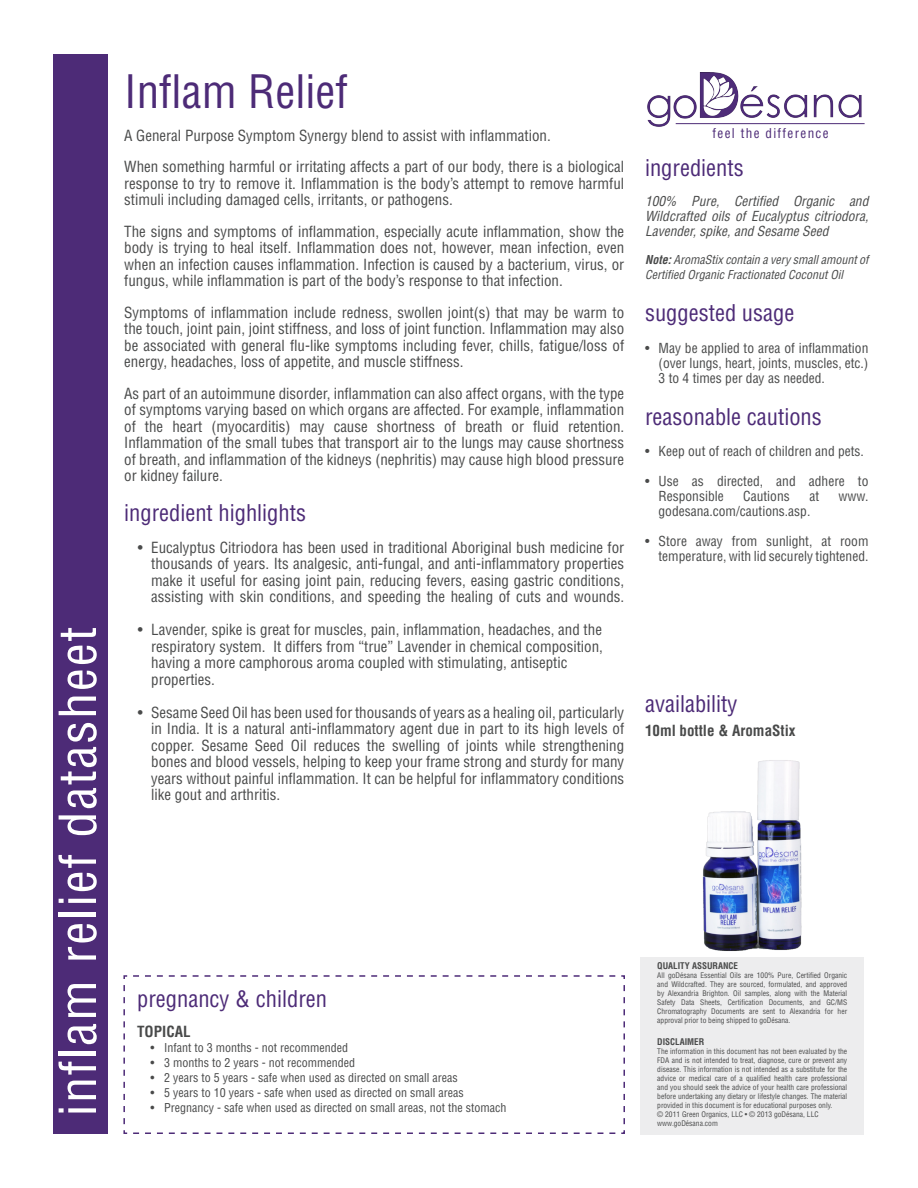
<style>
.page{position:relative;width:918px;height:1188px;background:#fff}
.page>*{position:absolute;margin:0;border:0;box-sizing:border-box;transform-origin:0 0}
.t1{font:condensed 49.8px "Helvetica";letter-spacing:.03em;color:#fff;scale:1.05 1}
.t2{font:condensed 45px "Helvetica";color:#4d2b77}
.t3{font:condensed 22.5px "Helvetica";color:#4d2b77}
.t4{font:condensed 15px/16.5px "Helvetica";color:#494a4a;text-align:justify}
.t5{font:700 condensed 15px "Helvetica";color:#494a4a}
.t6{font:condensed 13.5px/15px "Helvetica";color:#494a4a;text-align:justify}
.t7{font:italic condensed 13.5px/15px "Helvetica";color:#494a4a;text-align:justify}
.t8{font:condensed 13.2px "Helvetica";letter-spacing:.1em;color:#4d2b77}
.t9{font:condensed 12px "Helvetica";color:#494a4a}
.t10{font:italic condensed 12px/15px "Helvetica";color:#494a4a}
.t11{font:700 condensed 9px "Helvetica";color:#494a4a}
.t12{font:condensed 7.5px/9px "Helvetica";color:#494a4a;text-align:justify}
.s1{font-weight:700}
</style>
<div class="page">
<div style="left:54px;top:54px;width:54px;height:1080px;background:#4d2b77"></div>
<div style="left:641px;top:957px;width:223px;height:178px;background:#ededee"></div>
<img style="left:647px;top:72px;width:218px;height:55px">
<hr style="left:676px;top:123px;width:189px;height:1px;background:#4d2b77">
<svg style="left:123px;top:975px;width:502px;height:159px"></svg>
<img style="left:702px;top:760px;width:100px;height:191px">
<p class="t1" style="left:47px;top:1116px;width:468px;rotate:-90deg">inflam relief datasheet</p>
<p class="t2" style="left:124px;top:63px;width:225px">Inflam Relief</p>
<p class="t4" style="left:124px;top:127px;width:428px">A General Purpose Symptom Synergy blend to assist with inflammation.</p>
<p class="t4" style="left:124px;top:159px;width:502px">When something harmful or irritating affects a part of our body, there is a biological response to try to remove it. Inflammation is the body’s attempt to remove harmful stimuli including damaged cells, irritants, or pathogens.</p>
<p class="t4" style="left:124px;top:223px;width:502px">The signs and symptoms of inflammation, especially acute inflammation, show the body is trying to heal itself. Inflammation does not, however, mean infection, even when an infection causes inflammation. Infection is caused by a bacterium, virus, or fungus, while inflammation is part of the body’s response to that infection.</p>
<p class="t4" style="left:124px;top:304px;width:502px">Symptoms of inflammation include redness, swollen joint(s) that may be warm to the touch, joint pain, joint stiffness, and loss of joint function. Inflammation may also be associated with general flu-like symptoms including fever, chills, fatigue/loss of energy, headaches, loss of appetite, and muscle stiffness.</p>
<p class="t4" style="left:124px;top:385px;width:502px">As part of an autoimmune disorder, inflammation can also affect organs, with the type of symptoms varying based on which organs are affected. For example, inflammation of the heart (myocarditis) may cause shortness of breath or fluid retention.<br>Inflammation of the small tubes that transport air to the lungs may cause shortness of breath, and inflammation of the kidneys (nephritis) may cause high blood pressure or kidney failure.</p>
<p class="t3" style="left:124px;top:499px;width:183px">ingredient highlights</p>
<p class="t4" style="left:151px;top:539px;width:475px;text-indent:-14px">• Eucalyptus Citriodora has been used in traditional Aboriginal bush medicine for thousands of years. Its analgesic, anti-fungal, and anti-inflammatory properties make it useful for easing joint pain, reducing fevers, easing gastric conditions, assisting with skin conditions, and speeding the healing of cuts and wounds.</p>
<p class="t4" style="left:151px;top:621px;width:453px;text-align:left;text-indent:-14px">• Lavender, spike is great for muscles, pain, inflammation, headaches, and the respiratory system. It differs from “true” Lavender in chemical composition, having a more camphorous aroma coupled with stimulating, antiseptic properties.</p>
<p class="t4" style="left:151px;top:704px;width:475px;text-indent:-14px">• Sesame Seed Oil has been used for thousands of years as a healing oil, particularly in India. It is a natural anti-inflammatory agent due in part to its high levels of copper. Sesame Seed Oil reduces the swelling of joints while strengthening bones and blood vessels, helping to keep your frame strong and sturdy for many years without painful inflammation. It can be helpful for inflammatory conditions like gout and arthritis.</p>
<p class="t8" style="left:713px;top:125px;width:118px">feel the difference</p>
<p class="t3" style="left:645px;top:154px;width:100px">ingredients</p>
<p class="t7" style="left:645px;top:193px;width:225px">100% Pure, Certified Organic and Wildcrafted oils of Eucalyptus citriodora, Lavender, spike, and Sesame Seed</p>
<p class="t10" style="left:645px;top:252px;width:225px"><span class="s1">Note:</span> AromaStix contain a very small amount of<br>Certified Organic Fractionated Coconut Oil</p>
<p class="t3" style="left:645px;top:299px;width:151px">suggested usage</p>
<p class="t6" style="left:659px;top:340px;width:211px;text-indent:-14px">• May be applied to area of inflammation (over lungs, heart, joints, muscles, etc.)<br>3 to 4 times per day as needed.</p>
<p class="t3" style="left:645px;top:403px;width:178px">reasonable cautions</p>
<p class="t6" style="left:645px;top:444px;width:220px">• Keep out of reach of children and pets.</p>
<p class="t6" style="left:659px;top:474px;width:211px;text-indent:-14px">• Use as directed, and adhere to<br>Responsible</p>
<p class="t6" style="left:743px;top:489px;width:48px">Cautions</p>
<p class="t6" style="left:809px;top:489px;width:11px">at</p>
<p class="t6" style="left:839px;top:489px;width:31px">www.</p>
<p class="t6" style="left:659px;top:504px;width:153px">godesana.com/cautions.asp.</p>
<p class="t6" style="left:645px;top:534px;width:225px;text-align:right">• Store away from sunlight, at room temperature, with lid securely tightened.</p>
<p class="t3" style="left:645px;top:690px;width:94px">availability</p>
<p class="t5" style="left:645px;top:721px;width:152px">10ml bottle &amp; AromaStix</p>
<p class="t3" style="left:137px;top:985px;width:191px">pregnancy &amp; children</p>
<p class="t5" style="left:137px;top:1022px;width:55px">TOPICAL</p>
<p class="t9" style="left:151px;top:1040px;width:199px">• Infant to 3 months - not recommended</p>
<p class="t9" style="left:151px;top:1055px;width:206px">• 3 months to 2 years - not recommended</p>
<p class="t9" style="left:151px;top:1070px;width:309px">• 2 years to 5 years - safe when used as directed on small areas</p>
<p class="t9" style="left:151px;top:1085px;width:315px">• 5 years to 10 years - safe when used as directed on small areas</p>
<p class="t9" style="left:151px;top:1100px;width:357px">• Pregnancy - safe when used as directed on small areas, not the stomach</p>
<p class="t11" style="left:657px;top:961px;width:82px">QUALITY ASSURANCE</p>
<p class="t12" style="left:657px;top:971px;width:191px">All goDésana Essential Oils are 100% Pure, Certified Organic and Wildcrafted. They are sourced, formulated, and approved by Alexandria Brighton. Oil samples, along with the Material Safety Data Sheets, Certification Documents, and GC/MS Chromatography Documents are sent to Alexandria for her approval prior to being shipped to goDésana.</p>
<p class="t11" style="left:657px;top:1036px;width:49px">DISCLAIMER</p>
<p class="t12" style="left:657px;top:1047px;width:191px">The information in this document has not been evaluated by the FDA and is not intended to treat, diagnose, cure or prevent any disease. This information is not intended as a substitute for the advice or medical care of a qualified health care professional and you should seek the advice of your health care professional before undertaking any dietary or lifestyle changes. The material provided in this document is for educational purposes only.</p>
<p class="t12" style="left:657px;top:1110px;width:163px">© 2011 Green Organics, LLC • © 2013 goDésana, LLC</p>
<p class="t12" style="left:657px;top:1119px;width:62px">www.goDésana.com</p>
</div>
